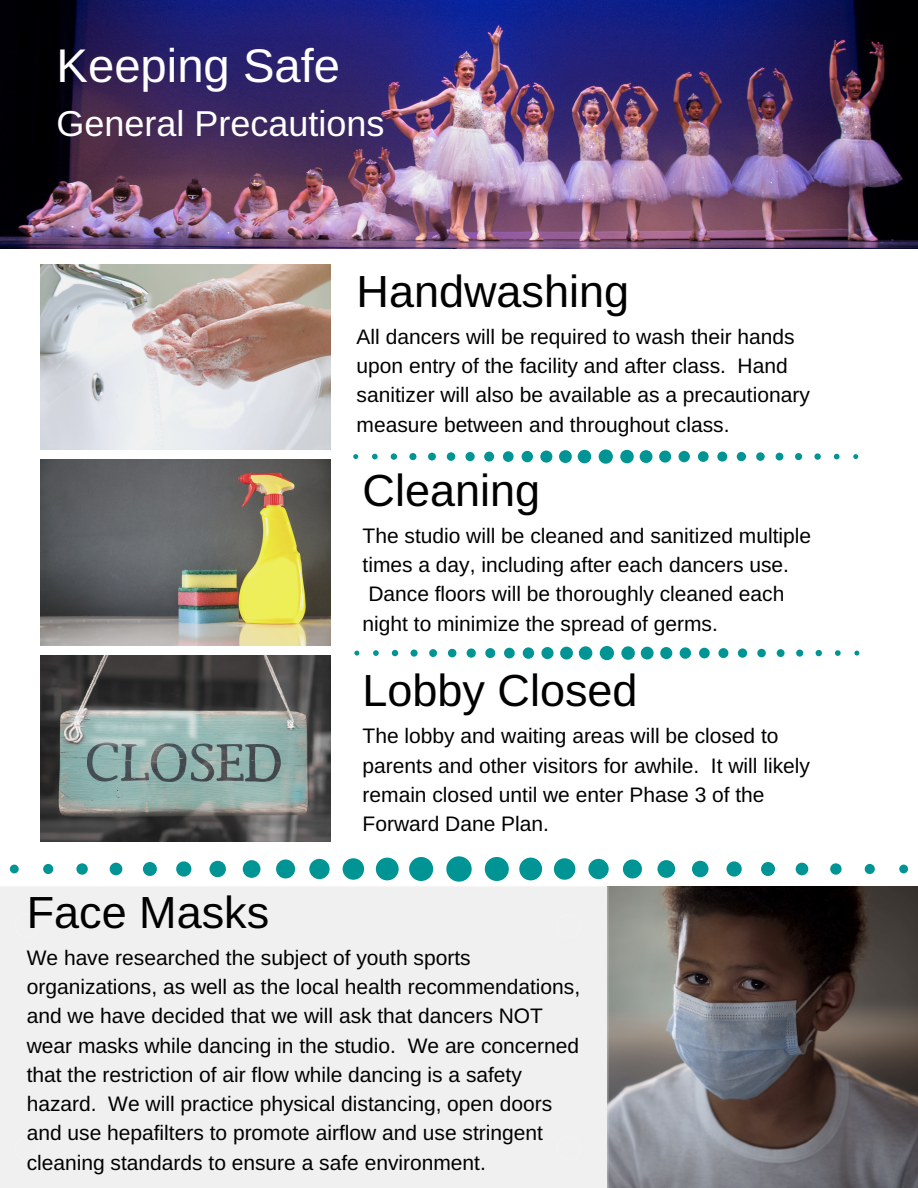
<style>
.page{position:relative;width:918px;height:1188px;background:#fff}
.page>*{position:absolute;margin:0;border:0;box-sizing:border-box;transform-origin:0 0}
.t1{font:47.25px "Arimo";color:#fff}
.t2{font:45px "Arimo";color:#000}
.t3{font:36px "Arimo";color:#fff}
.t4{font:21px/29.2px "Arimo";color:#000}
</style>
<div class="page">
<img style="left:41px;top:264px;width:289px;height:186px">
<img style="left:41px;top:460px;width:289px;height:186px">
<img style="left:41px;top:656px;width:289px;height:185px">
<img style="left:0;top:0;width:918px;height:248px">
<svg style="left:353px;top:449px;width:505px;height:15px"></svg>
<svg style="left:354px;top:646px;width:505px;height:14px"></svg>
<svg style="left:10px;top:856px;width:898px;height:26px"></svg>
<img style="left:609px;top:886px;width:309px;height:302px">
<div style="left:0;top:886px;width:609px;height:302px;background:#f0f0f0"></div>
<div style="left:15px;top:914px;width:23px;height:23px;background:#f0f0f0;border-radius:50%"></div>
<div style="left:557px;top:914px;width:23px;height:23px;background:#f0f0f0;border-radius:50%"></div>
<div style="left:557px;top:1137px;width:23px;height:23px;background:#f0f0f0;border-radius:50%"></div>
<div style="left:15px;top:1137px;width:23px;height:23px;background:#f0f0f0;border-radius:50%"></div>
<h1 class="t1" style="left:57px;top:39px;width:285px">Keeping Safe</h1>
<h3 class="t3" style="left:57px;top:103px;width:329px">General Precautions</h3>
<h2 class="t2" style="left:357px;top:266px;width:274px">Handwashing</h2>
<p class="t4" style="left:357px;top:322px;width:455px">All dancers will be required to wash their hands upon entry of the facility and after class. Hand sanitizer will also be available as a precautionary measure between and throughout class.</p>
<h2 class="t2" style="left:363px;top:465px;width:179px">Cleaning</h2>
<p class="t4" style="left:363px;top:521px;width:450px">The studio will be cleaned and sanitized multiple times a day, including after each dancers use.<br>Dance floors will be thoroughly cleaned each night to minimize the spread of germs.</p>
<h2 class="t2" style="left:363px;top:666px;width:277px">Lobby Closed</h2>
<p class="t4" style="left:363px;top:721px;width:449px">The lobby and waiting areas will be closed to parents and other visitors for awhile. It will likely remain closed until we enter Phase 3 of the Forward Dane Plan.</p>
<h2 class="t2" style="left:27px;top:887px;width:244px">Face Masks</h2>
<p class="t4" style="left:27px;top:943px;width:555px">We have researched the subject of youth sports organizations, as well as the local health recommendations, and we have decided that we will ask that dancers NOT wear masks while dancing in the studio. We are concerned that the restriction of air flow while dancing is a safety hazard. We will practice physical distancing, open doors and use hepafilters to promote airflow and use stringent cleaning standards to ensure a safe environment.</p>
</div>
